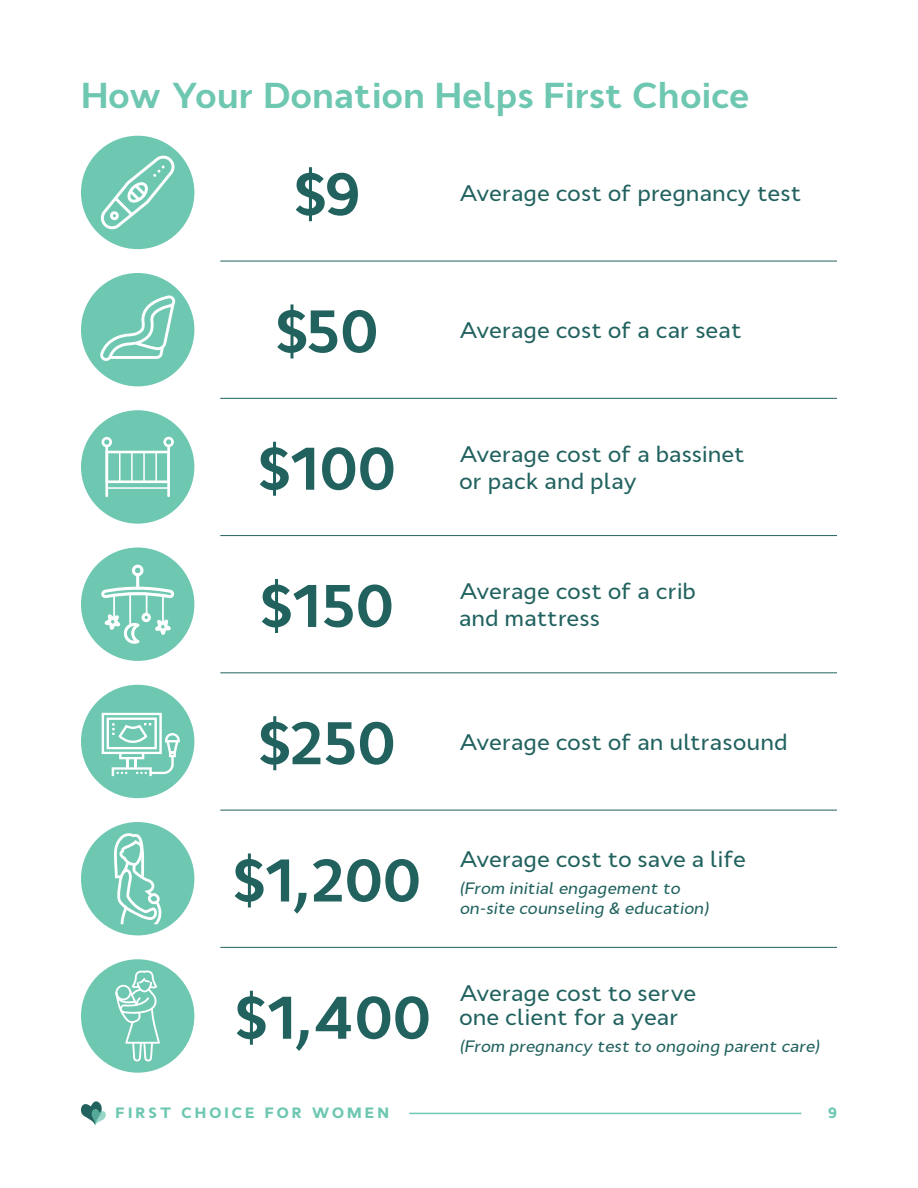
<style>
.page{position:relative;width:918px;height:1188px;background:#fff}
.page>*{position:absolute;margin:0;border:0;box-sizing:border-box;transform-origin:0 0}
.t1{font:700 60px "Cyntho Pro";color:#21625f}
.t2{font:700 36px "Cyntho Pro";color:#6dc7b1}
.t3{font:500 22.5px/27px "Cyntho Pro";color:#21625f}
.t4{font:italic 500 16.5px "Cyntho Pro";color:#21625f}
.t5{font:900 15px "Cyntho Pro";letter-spacing:.2em;color:#6dc7b1}
</style>
<div class="page">
<hr style="left:409px;top:1113px;width:392px;height:1px;background:#6dc7b1">
<svg style="left:81px;top:1101px;width:25px;height:24px"></svg>
<div style="left:81px;top:136px;width:113px;height:113px;background:#6dc7b1;border-radius:50%"></div>
<svg style="left:100px;top:155px;width:75px;height:75px"></svg>
<div style="left:81px;top:822px;width:113px;height:113px;background:#6dc7b1;border-radius:50%"></div>
<svg style="left:114px;top:833px;width:48px;height:91px"></svg>
<div style="left:81px;top:685px;width:113px;height:113px;background:#6dc7b1;border-radius:50%"></div>
<svg style="left:102px;top:713px;width:78px;height:63px"></svg>
<div style="left:81px;top:273px;width:113px;height:113px;background:#6dc7b1;border-radius:50%"></div>
<svg style="left:100px;top:295px;width:76px;height:66px"></svg>
<div style="left:81px;top:410px;width:113px;height:114px;background:#6dc7b1;border-radius:50%"></div>
<hr style="left:167px;top:445px;width:3px;height:52px;background:#fff">
<hr style="left:105px;top:445px;width:3px;height:52px;background:#fff">
<hr style="left:106px;top:487px;width:63px;height:2px;background:#fff">
<svg style="left:102px;top:437px;width:72px;height:46px"></svg>
<div style="left:81px;top:548px;width:113px;height:113px;background:#6dc7b1;border-radius:50%"></div>
<svg style="left:101px;top:586px;width:73px;height:12px"></svg>
<hr style="left:136px;top:573px;width:3px;height:17px;background:#fff;border-radius:2px">
<svg style="left:132px;top:565px;width:12px;height:11px"></svg>
<hr style="left:113px;top:594px;width:2px;height:24px;background:#fff">
<hr style="left:129px;top:594px;width:2px;height:32px;background:#fff">
<hr style="left:146px;top:594px;width:2px;height:20px;background:#fff">
<hr style="left:162px;top:595px;width:2px;height:29px;background:#fff">
<svg style="left:105px;top:613px;width:66px;height:31px"></svg>
<div style="left:81px;top:959px;width:113px;height:114px;background:#6dc7b1;border-radius:50%"></div>
<svg style="left:115px;top:970px;width:45px;height:91px"></svg>
<hr style="left:220px;top:261px;width:617px;height:1px;background:#21625f">
<hr style="left:220px;top:398px;width:617px;height:1px;background:#21625f">
<hr style="left:220px;top:535px;width:617px;height:1px;background:#21625f">
<hr style="left:220px;top:673px;width:617px;height:1px;background:#21625f">
<hr style="left:220px;top:810px;width:617px;height:1px;background:#21625f">
<hr style="left:220px;top:947px;width:617px;height:1px;background:#21625f">
<p class="t2" style="left:81px;top:73px;width:670px">How Your Donation Helps First Choice</p>
<p class="t1" style="left:293px;top:157px;width:68px">$9</p>
<p class="t1" style="left:275px;top:294px;width:105px">$50</p>
<p class="t3" style="left:459px;top:180px;width:344px">Average cost of pregnancy test</p>
<p class="t3" style="left:459px;top:317px;width:284px">Average cost of a car seat</p>
<p class="t1" style="left:257px;top:431px;width:140px">$100</p>
<p class="t3" style="left:459px;top:441px;width:287px">Average cost of a bassinet or pack and play</p>
<p class="t1" style="left:260px;top:568px;width:136px">$150</p>
<p class="t3" style="left:459px;top:578px;width:239px">Average cost of a crib and mattress</p>
<p class="t1" style="left:258px;top:706px;width:140px">$250</p>
<p class="t3" style="left:459px;top:729px;width:330px">Average cost of an ultrasound</p>
<p class="t1" style="left:232px;top:843px;width:190px">$1,200</p>
<p class="t3" style="left:459px;top:846px;width:288px">Average cost to save a life</p>
<p class="t4" style="left:459px;top:878px;width:222px">(From initial engagement to</p>
<p class="t4" style="left:459px;top:898px;width:251px">on-site counseling &amp; education)</p>
<p class="t1" style="left:234px;top:980px;width:198px">$1,400</p>
<p class="t3" style="left:459px;top:981px;width:239px;line-height:24px">Average cost to serve one client for a year</p>
<p class="t4" style="left:459px;top:1036px;width:362px">(From pregnancy test to ongoing parent care)</p>
<p class="t5" style="left:116px;top:1104px;width:275px">FIRST CHOICE FOR WOMEN</p>
<p class="t5" style="left:828px;top:1104px;width:10px">9</p>
</div>
